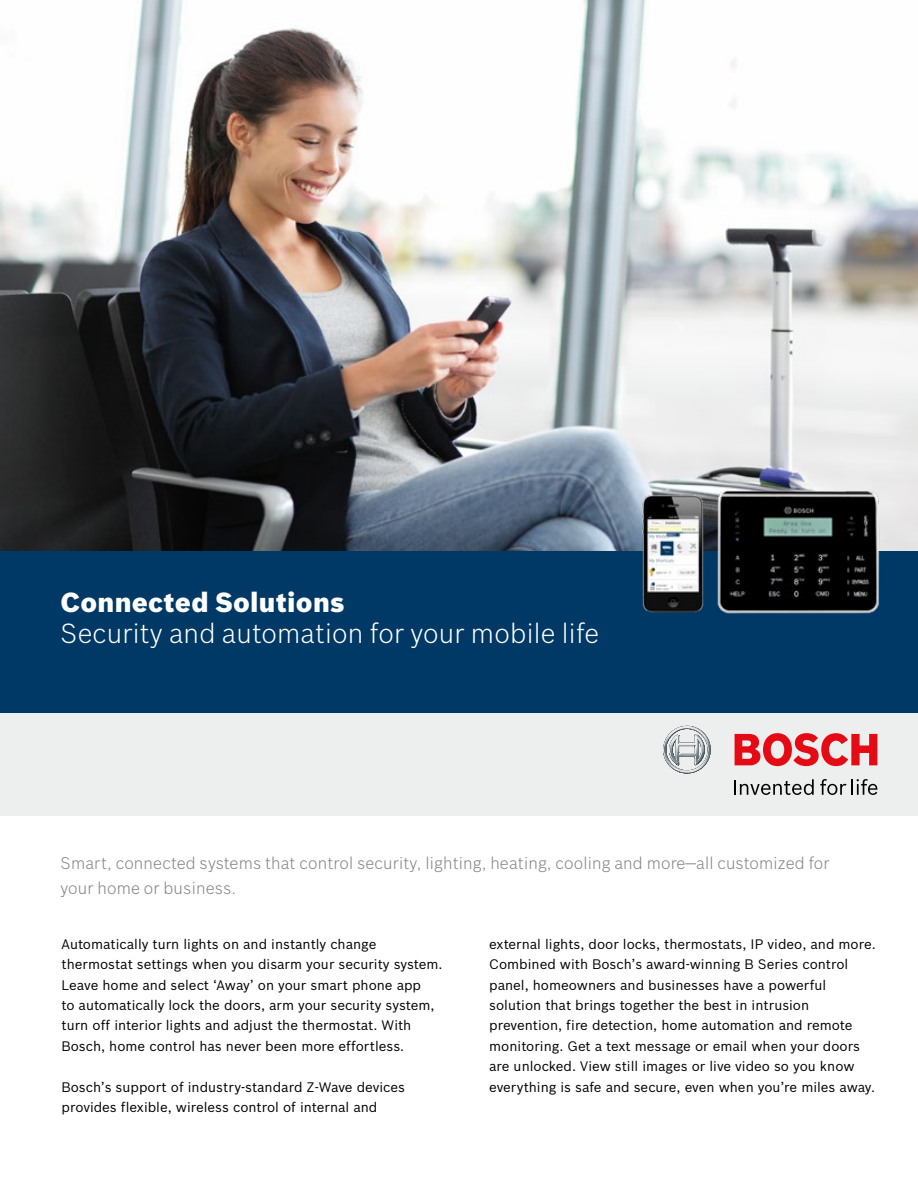
<style>
.page{position:relative;width:918px;height:1188px;background:#fff}
.page>*{position:absolute;margin:0;border:0;box-sizing:border-box;transform-origin:0 0}
.t1{font:300 27px "Bosch Sans";letter-spacing:.01em;color:#fff}
.t2{font:900 27px "Bosch Sans";letter-spacing:.01em;color:#fff}
.t3{font:300 16.5px/25.5px "Bosch Sans";letter-spacing:.01em;color:#818383}
.t4{font:13.5px/20.4px "Bosch Sans";color:#000}
</style>
<div class="page">
<img style="left:0;top:0;width:918px;height:551px">
<div style="left:0;top:551px;width:918px;height:162px;background:#003965"></div>
<div style="left:0;top:713px;width:918px;height:102px;background:#edeeee"></div>
<svg style="left:663px;top:726px;width:48px;height:47px"></svg>
<svg style="left:735px;top:779px;width:79px;height:16px"></svg>
<svg style="left:820px;top:779px;width:57px;height:16px"></svg>
<svg style="left:735px;top:733px;width:142px;height:33px"></svg>
<img style="left:715px;top:489px;width:167px;height:125px">
<img style="left:631px;top:483px;width:84px;height:129px">
<h1 class="t2" style="left:60px;top:582px;width:286px">Connected Solutions</h1>
<h1 class="t1" style="left:60px;top:614px;width:540px">Security and automation for your mobile life</h1>
<p class="t3" style="left:60px;top:849px;width:771px">Smart, connected systems that control security, lighting, heating, cooling and more—all customized for your home or business.</p>
<p class="t4" style="left:62px;top:933px;width:383px">Automatically turn lights on and instantly change thermostat settings when you disarm your security system.<br>Leave home and select ‘Away’ on your smart phone app<br>to automatically lock the doors, arm your security system, turn off interior lights and adjust the thermostat. With Bosch, home control has never been more effortless.</p>
<p class="t4" style="left:62px;top:1076px;width:345px">Bosch’s support of industry-standard Z-Wave devices provides flexible, wireless control of internal and</p>
<p class="t4" style="left:489px;top:933px;width:388px">external lights, door locks, thermostats, IP video, and more.<br>Combined with Bosch’s award-winning B Series control panel, homeowners and businesses have a powerful solution that brings together the best in intrusion prevention, fire detection, home automation and remote monitoring. Get a text message or email when your doors are unlocked. View still images or live video so you know everything is safe and secure, even when you’re miles away.</p>
</div>
